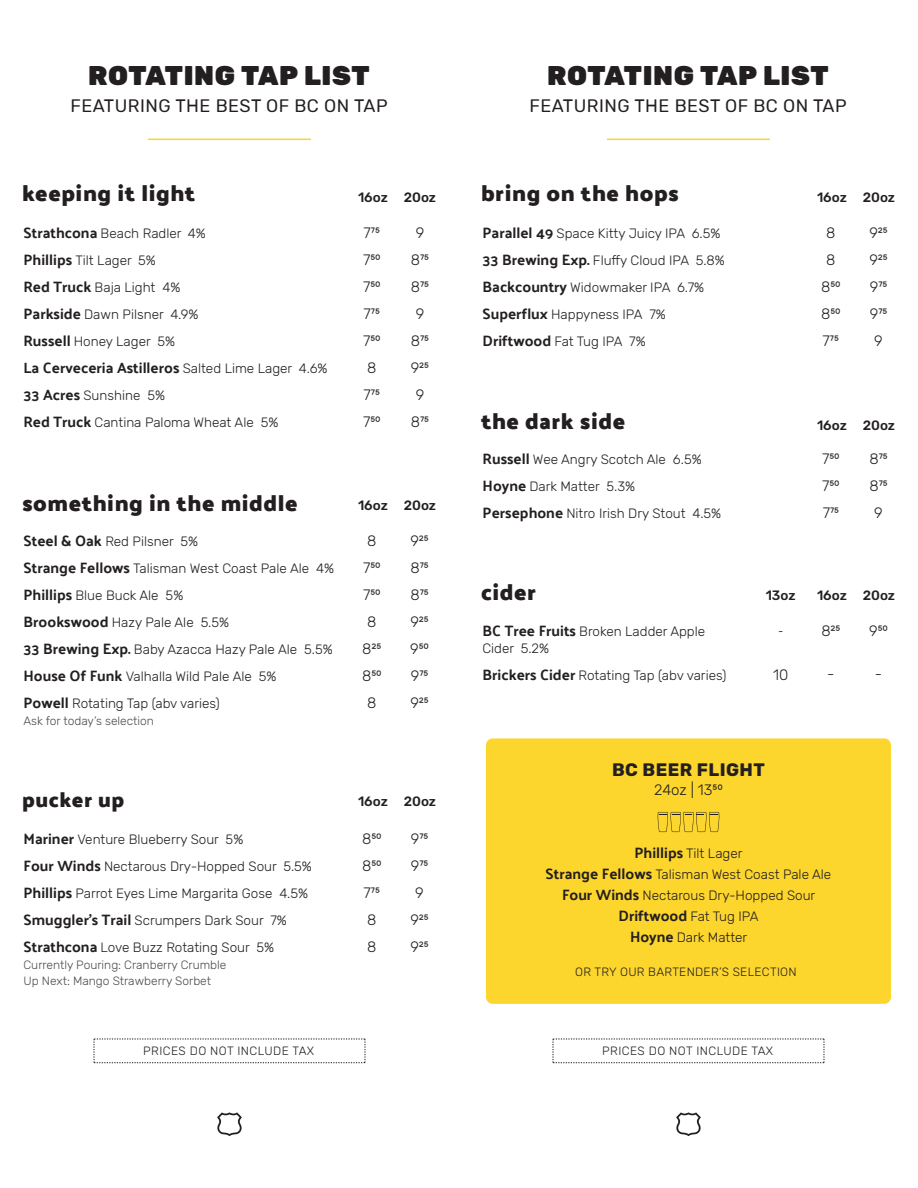
<style>
.page{position:relative;width:918px;height:1188px;background:#fff}
.page>*{position:absolute;margin:0;border:0;box-sizing:border-box;transform-origin:0 0}
.t1{font:900 27px "Rubik";letter-spacing:.02em;color:#231f20}
.t2{font:700 22.5px "Palanquin Dark";letter-spacing:.025em;color:#231f20}
.t3{font:700 21px "Palanquin Dark";letter-spacing:.025em;color:#231f20}
.t4{font:18px "Rubik";letter-spacing:.025em;color:#231f20}
.t5{font:700 18px "Rubik";letter-spacing:.025em;color:#231f20}
.t6{font:300 15px/27px "Rubik";color:#231f20;text-align:center}
.t7{font:700 15px "Palanquin";color:#231f20}
.t8{font:15px "Minion Pro";color:#231f20}
.t9{font:300 13.5px/27px "Rubik";color:#231f20}
.t10{font:500 13.5px "Rubik";color:#231f20}
.t11{font:300 12px/16.5px "Rubik";color:#4b4c4d}
.t12{font:300 12px "Rubik";letter-spacing:.025em;color:#231f20}
.s1{font-family:"Palanquin";font-weight:700;font-size:15px}
.s2{font-family:"Rubik";font-weight:300;font-size:13.5px}
</style>
<div class="page">
<div style="left:486px;top:738px;width:405px;height:266px;background:#fcd52d;border-radius:7px"></div>
<svg style="left:658px;top:812px;width:61px;height:20px"></svg>
<svg style="left:553px;top:1039px;width:272px;height:24px"></svg>
<svg style="left:94px;top:1039px;width:272px;height:24px"></svg>
<svg style="left:676px;top:1112px;width:25px;height:24px"></svg>
<hr style="left:607px;top:139px;width:163px;height:1px;background:#fcd52d">
<svg style="left:217px;top:1112px;width:25px;height:24px"></svg>
<hr style="left:148px;top:139px;width:163px;height:1px;background:#fcd52d">
<h1 class="t1" style="left:88px;top:59px;width:283px">ROTATING TAP LIST</h1>
<h3 class="t4" style="left:71px;top:95px;width:319px">FEATURING THE BEST OF BC ON TAP</h3>
<h2 class="t2" style="left:22px;top:181px;width:175px">keeping it light</h2>
<p class="t10" style="left:358px;top:189px;width:31px">16oz</p>
<p class="t9" style="left:24px;top:220px;width:184px"><span class="s1">Strathcona</span> Beach Radler 4%<br><span class="s1">Phillips</span> Tilt Lager 5%<br><span class="s1">Red Truck</span> Baja Light 4%<br><span class="s1">Parkside</span> Dawn Pilsner 4.9%<br><span class="s1">Russell</span> Honey Lager 5%</p>
<p class="t7" style="left:24px;top:359px;width:306px">La Cerveceria Astilleros <span class="s2">Salted Lime Lager 4.6%</span></p>
<p class="t9" style="left:24px;top:382px;width:256px"><span class="s1">33 Acres</span> Sunshine 5%<br><span class="s1">Red Truck</span> Cantina Paloma Wheat Ale 5%</p>
<p class="t6" style="left:363px;top:219px;width:19px;text-align:left">775<br>750<br>750<br>775<br>750<br>8<br>775<br>750</p>
<p class="t10" style="left:404px;top:189px;width:34px">20oz</p>
<p class="t6" style="left:411px;top:219px;width:20px">9<br>875<br>875<br>9<br>875<br>925<br>9<br>875</p>
<h2 class="t2" style="left:22px;top:490px;width:277px">something in the middle</h2>
<p class="t10" style="left:404px;top:497px;width:34px">20oz</p>
<p class="t6" style="left:410px;top:528px;width:20px;text-align:justify">925<br>875<br>875<br>925<br>950<br>975<br>925</p>
<p class="t10" style="left:358px;top:497px;width:31px">16oz</p>
<p class="t6" style="left:362px;top:528px;width:21px">8<br>750<br>750<br>8<br>825<br>850<br>8</p>
<p class="t9" style="left:24px;top:528px;width:312px"><span class="s1">Steel &amp; Oak</span> Red Pilsner 5%<br><span class="s1">Strange Fellows</span> Talisman West Coast Pale Ale 4% <span class="s1">Phillips</span> Blue Buck Ale 5%<br><span class="s1">Brookswood</span> Hazy Pale Ale 5.5%<br><span class="s1">33 Brewing Exp.</span> Baby Azacca Hazy Pale Ale 5.5% <span class="s1">House Of Funk</span> Valhalla Wild Pale Ale 5%<br><span class="s1">Powell</span> Rotating Tap (abv varies)</p>
<p class="t11" style="left:24px;top:713px;width:132px">Ask for today’s selection</p>
<h3 class="t3" style="left:22px;top:788px;width:104px">pucker up</h3>
<p class="t10" style="left:404px;top:794px;width:34px">20oz</p>
<p class="t6" style="left:410px;top:825px;width:20px">975<br>975<br>9<br>925<br>925</p>
<p class="t10" style="left:358px;top:794px;width:31px">16oz</p>
<p class="t6" style="left:362px;top:825px;width:21px">850<br>850<br>775<br>8<br>8</p>
<p class="t9" style="left:24px;top:826px;width:290px"><span class="s1">Mariner</span> Venture Blueberry Sour 5%<br><span class="s1">Four Winds</span> Nectarous Dry-Hopped Sour 5.5% <span class="s1">Phillips</span> Parrot Eyes Lime Margarita Gose 4.5% <span class="s1">Smuggler’s Trail</span> Scrumpers Dark Sour 7% <span class="s1">Strathcona</span> Love Buzz Rotating Sour 5%</p>
<p class="t11" style="left:24px;top:956px;width:204px">Currently Pouring: Cranberry Crumble<br>Up Next: Mango Strawberry Sorbet</p>
<h1 class="t1" style="left:547px;top:59px;width:283px">ROTATING TAP LIST</h1>
<h3 class="t4" style="left:530px;top:95px;width:319px">FEATURING THE BEST OF BC ON TAP</h3>
<h2 class="t2" style="left:481px;top:181px;width:199px">bring on the hops</h2>
<p class="t10" style="left:817px;top:189px;width:80px">16oz 20oz</p>
<p class="t6" style="left:869px;top:219px;width:20px">925<br>925<br>975<br>975<br>9</p>
<p class="t9" style="left:483px;top:220px;width:244px"><span class="s1">Parallel 49</span> Space Kitty Juicy IPA 6.5%<br><span class="s1">33 Brewing Exp.</span> Fluffy Cloud IPA 5.8%<br><span class="s1">Backcountry</span> Widowmaker IPA 6.7%<br><span class="s1">Superflux</span> Happyness IPA 7%<br><span class="s1">Driftwood</span> Fat Tug IPA 7%</p>
<p class="t6" style="left:821px;top:219px;width:21px">8<br>8<br>850<br>850<br>775</p>
<h2 class="t2" style="left:481px;top:408px;width:146px">the dark side</h2>
<p class="t10" style="left:863px;top:417px;width:34px">20oz</p>
<p class="t6" style="left:869px;top:445px;width:20px">875<br>875<br>9</p>
<p class="t10" style="left:817px;top:417px;width:31px">16oz</p>
<p class="t9" style="left:483px;top:446px;width:240px"><span class="s1">Russell</span> Wee Angry Scotch Ale 6.5%<br><span class="s1">Hoyne</span> Dark Matter 5.3%<br><span class="s1">Persephone</span> Nitro Irish Dry Stout 4.5%</p>
<p class="t6" style="left:822px;top:445px;width:19px;text-align:justify">750<br>750<br>775</p>
<h2 class="t2" style="left:481px;top:579px;width:57px">cider</h2>
<p class="t9" style="left:483px;top:623px;width:224px;line-height:16.5px"><span class="s1">BC Tree Fruits</span> Broken Ladder Apple<br>Cider 5.2%</p>
<p class="t9" style="left:483px;top:661px;width:245px"><span class="s1">Brickers Cider</span> Rotating Tap (abv varies)</p>
<p class="t10" style="left:766px;top:587px;width:31px">13oz</p>
<p class="t10" style="left:863px;top:587px;width:34px">20oz</p>
<p class="t6" style="left:869px;top:617px;width:20px">950</p>
<p class="t6" style="left:875px;top:661px;width:9px">-</p>
<p class="t10" style="left:817px;top:587px;width:31px">16oz</p>
<p class="t6" style="left:821px;top:617px;width:21px">825</p>
<p class="t6" style="left:827px;top:661px;width:9px">-</p>
<p class="t8" style="left:778px;top:620px;width:7px">-</p>
<p class="t6" style="left:773px;top:661px;width:17px">10</p>
<h3 class="t5" style="left:612px;top:759px;width:154px">BC BEER FLIGHT</h3>
<p class="t6" style="left:654px;top:777px;width:70px">24oz | 1350</p>
<p class="t9" style="left:546px;top:843px;width:287px;line-height:21px;text-align:center"><span class="s1">Phillips</span> Tilt Lager<br><span class="s1">Strange Fellows</span> Talisman West Coast Pale Ale<br><span class="s1">Four Winds</span> Nectarous Dry-Hopped Sour</p>
<p class="t7" style="left:618px;top:907px;width:142px">Driftwood <span class="s2">Fat Tug IPA</span></p>
<p class="t9" style="left:630px;top:924px;width:119px"><span class="s1">Hoyne</span> Dark Matter</p>
<p class="t12" style="left:575px;top:965px;width:223px">OR TRY OUR BARTENDER’S SELECTION</p>
<p class="t12" style="left:143px;top:1044px;width:173px">PRICES DO NOT INCLUDE TAX</p>
<p class="t12" style="left:602px;top:1044px;width:173px">PRICES DO NOT INCLUDE TAX</p>
</div>
